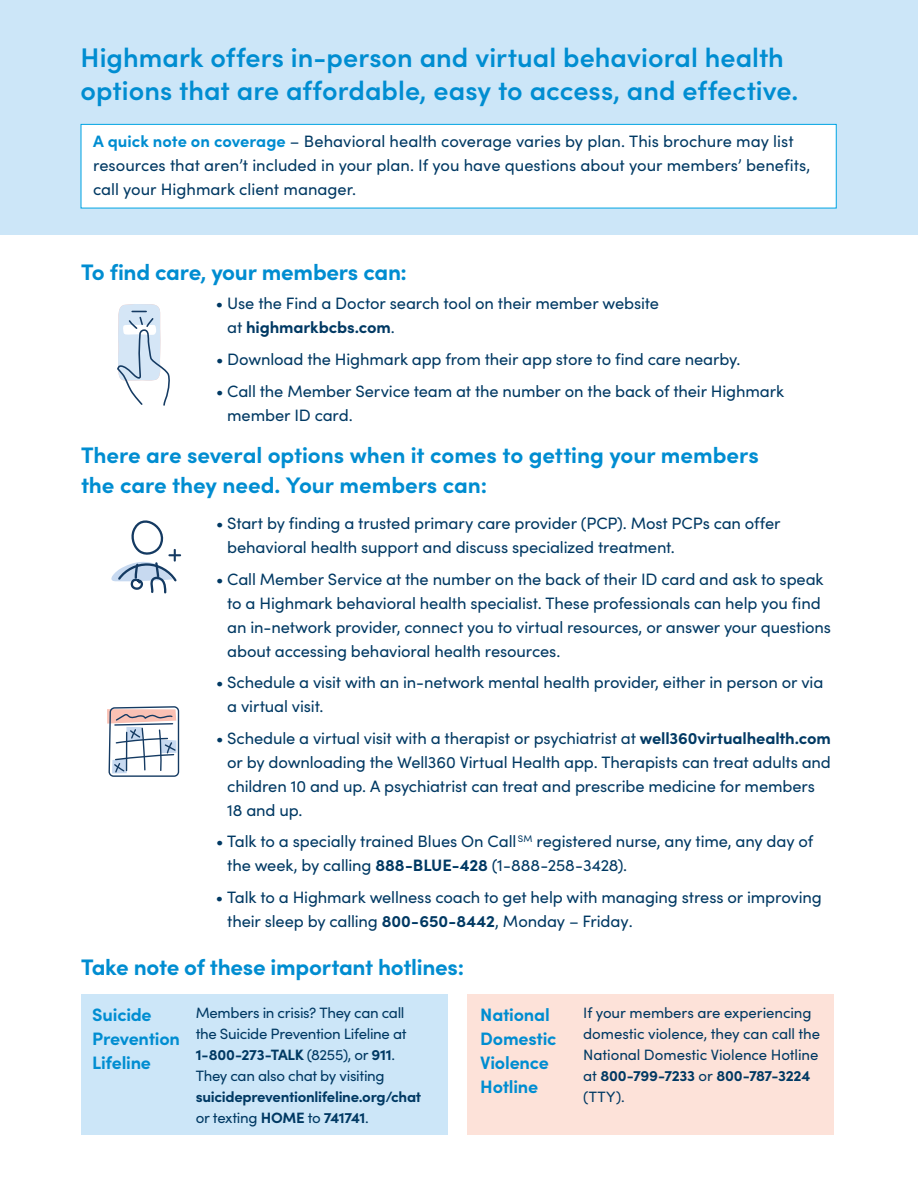
<style>
.page{position:relative;width:918px;height:1188px;background:#fff}
.page>*{position:absolute;margin:0;border:0;box-sizing:border-box;transform-origin:0 0}
.t1{font:600 27px/33px "Sofia Pro";color:#008dd1}
.t2{font:700 22.5px/30px "Sofia Pro";letter-spacing:-.01em;color:#008dd1}
.t3{font:700 18px/24px "Sofia Pro";letter-spacing:-.015em;color:#008dd1}
.t4{font:16.5px/24px "Sofia Pro";letter-spacing:-.01em;color:#003963}
.t5{font:15px/21px "Sofia Pro";letter-spacing:-.015em;color:#003963}
.t6{font:700 15px/21px "Sofia Pro";letter-spacing:-.02em;color:#003963}
.s1{font-weight:700;color:#008dd1}
.s2{font-weight:700}
.s3{font-weight:400}
</style>
<div class="page">
<div style="left:0;top:0;width:918px;height:234px;background:#cce6f8"></div>
<svg style="left:117px;top:304px;width:53px;height:102px"></svg>
<div style="left:81px;top:994px;width:366px;height:140px;background:#cce6f8"></div>
<div style="left:467px;top:994px;width:367px;height:140px;background:#fde2d9"></div>
<svg style="left:111px;top:520px;width:70px;height:74px"></svg>
<svg style="left:107px;top:706px;width:72px;height:71px"></svg>
<div style="left:81px;top:124px;width:756px;height:84px;background:#fff;border:1px solid #00a4e3"></div>
<h1 class="t1" style="left:81px;top:39px;width:719px">Highmark offers in-person and virtual behavioral health options that are affordable, easy to access, and effective.</h1>
<p class="t4" style="left:93px;top:128px;width:719px"><span class="s1">A quick note on coverage</span> – Behavioral health coverage varies by plan. This brochure may list resources that aren’t included in your plan. If you have questions about your members’ benefits, call your Highmark client manager.</p>
<h2 class="t2" style="left:81px;top:255px;width:327px">To find care, your members can:</h2>
<p class="t4" style="left:227px;top:290px;width:433px;text-indent:-11px">• Use the Find a Doctor search tool on their member website at <span class="s2">highmarkbcbs.com</span>.</p>
<p class="t4" style="left:216px;top:346px;width:526px">• Download the Highmark app from their app store to find care nearby.</p>
<p class="t4" style="left:227px;top:378px;width:558px;text-indent:-11px">• Call the Member Service team at the number on the back of their Highmark member ID card.</p>
<h2 class="t2" style="left:81px;top:439px;width:679px">There are several options when it comes to getting your members the care they need. Your members can:</h2>
<p class="t4" style="left:227px;top:511px;width:555px;text-indent:-11px">• Start by finding a trusted primary care provider (PCP). Most PCPs can offer behavioral health support and discuss specialized treatment.</p>
<p class="t4" style="left:227px;top:566px;width:605px;text-indent:-11px">• Call Member Service at the number on the back of their ID card and ask to speak to a Highmark behavioral health specialist. These professionals can help you find an in-network provider, connect you to virtual resources, or answer your questions about accessing behavioral health resources.</p>
<p class="t4" style="left:227px;top:670px;width:598px;text-indent:-11px">• Schedule a visit with an in-network mental health provider, either in person or via a virtual visit.</p>
<p class="t4" style="left:227px;top:725px;width:605px;text-indent:-11px">• Schedule a virtual visit with a therapist or psychiatrist at <span class="s2">well360virtualhealth.com </span>or by downloading the Well360 Virtual Health app. Therapists can treat adults and children 10 and up. A psychiatrist can treat and prescribe medicine for members 18 and up.</p>
<p class="t4" style="left:227px;top:829px;width:587px;text-indent:-11px">• Talk to a specially trained Blues On Call <sup>SM</sup> registered nurse, any time, any day of the week, by calling <span class="s2">888-BLUE-428</span> (1-888-258-3428).</p>
<p class="t4" style="left:227px;top:884px;width:596px;text-indent:-11px">• Talk to a Highmark wellness coach to get help with managing stress or improving their sleep by calling <span class="s2">800-650-8442</span>, Monday – Friday.</p>
<h2 class="t2" style="left:81px;top:950px;width:385px">Take note of these important hotlines:</h2>
<p class="t3" style="left:480px;top:1001px;width:78px">National<br>Domestic<br>Violence<br>Hotline</p>
<p class="t3" style="left:92px;top:1001px;width:89px">Suicide<br>Prevention<br>Lifeline</p>
<p class="t5" style="left:583px;top:1001px;width:238px">If your members are experiencing domestic violence, they can call the<br>National Domestic Violence Hotline at <span class="s2">800-799-7233</span> or <span class="s2">800-787-3224 </span>(TTY).</p>
<p class="t5" style="left:196px;top:1001px;width:212px">Members in crisis? They can call the Suicide Prevention Lifeline at<br><span class="s2">1-800-273-TALK</span> (8255), or <span class="s2">911</span>.<br>They can also chat by visiting</p>
<p class="t6" style="left:196px;top:1085px;width:227px">suicidepreventionlifeline.org/chat <span class="s3">or texting</span> HOME <span class="s3">to</span> 741741<span class="s3">.</span></p>
</div>
